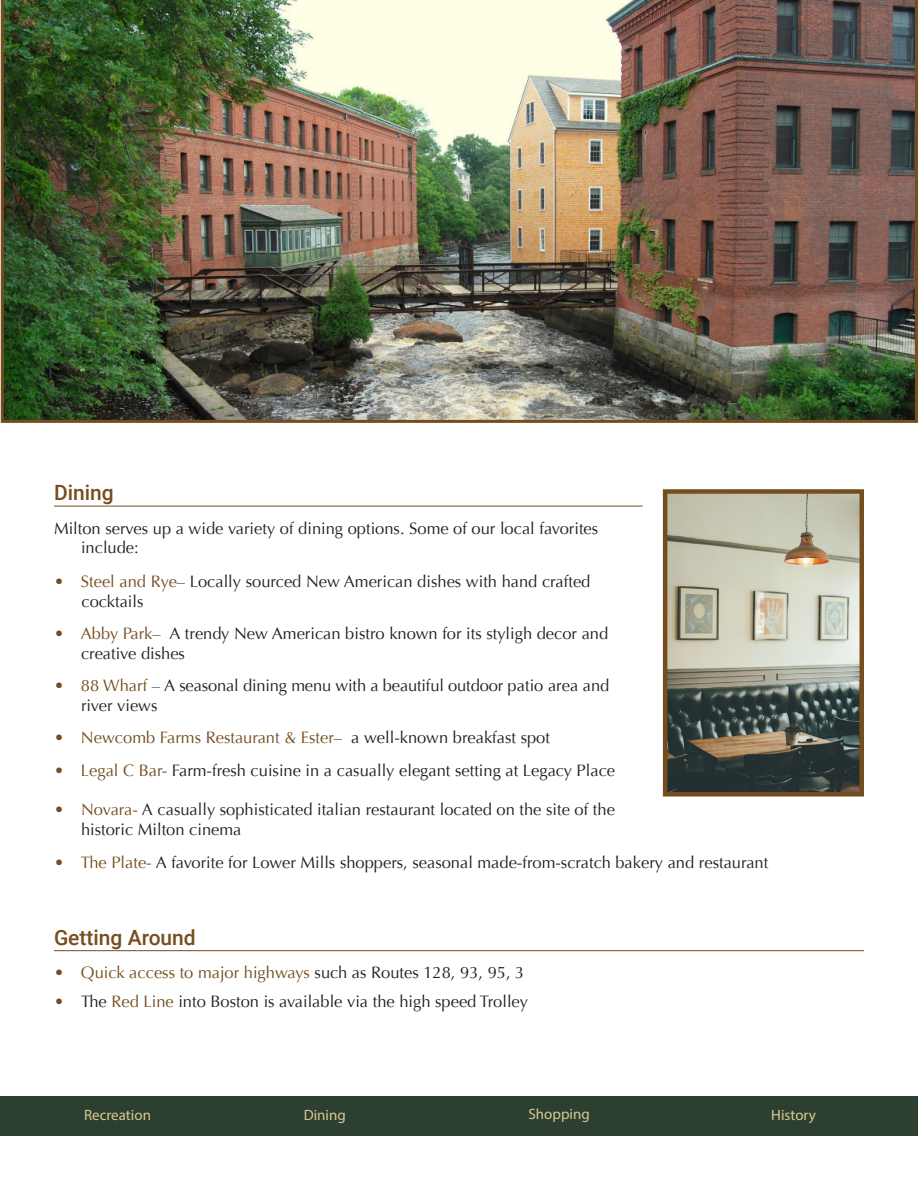
<style>
.page{position:relative;width:918px;height:1188px;background:#fff}
.page>*{position:absolute;margin:0;border:0;box-sizing:border-box;transform-origin:0 0}
.t1{font:500 21px "Roboto";color:#754d1e}
.Body_Copy{font:16.5px/19.8px "Optima";color:#231f20}
.Body_Copy-2{font:16.5px "Optima";color:#754d1e}
.Bullet_copy{font:16.5px/19.8px "Optima";color:#231f20}
.t2{font:15px "Myriad Pro";color:#dbc893}
.s1{color:#754d1e}
.s2{color:#231f20}
</style>
<div class="page">
<img style="left:1px;top:0;width:917px;height:423px">
<div style="left:0;top:1096px;width:918px;height:40px;background:#2c3f30"></div>
<hr style="left:54px;top:506px;width:589px;height:1px;background:#754d1e">
<hr style="left:54px;top:950px;width:810px;height:1px;background:#754d1e">
<img style="left:668px;top:494px;width:191px;height:297px">
<div style="left:663px;top:489px;width:201px;height:307px;border:4px solid #754d1e"></div>
<p class="t1" style="left:54px;top:478px;width:61px">Dining</p>
<p class="Bullet_copy" style="left:81px;top:518px;width:519px;text-indent:-27px">Milton serves up a wide variety of dining options. Some of our local favorites include:</p>
<p class="Body_Copy" style="left:54px;top:571px;width:538px"><span class="s1">• Steel and Rye</span>– Locally sourced New American dishes with hand crafted</p>
<p class="Body_Copy" style="left:82px;top:591px;width:64px">cocktails</p>
<p class="Body_Copy" style="left:81px;top:624px;width:529px;text-indent:-27px"><span class="s1">• Abby Park</span>– A trendy New American bistro known for its styligh decor and creative dishes</p>
<p class="Body_Copy" style="left:81px;top:676px;width:530px;text-indent:-27px"><span class="s1">• 88 Wharf</span> – A seasonal dining menu with a beautiful outdoor patio area and river views</p>
<p class="Body_Copy-2" style="left:54px;top:728px;width:498px">• Newcomb Farms Restaurant &amp; Ester<span class="s2">– a well-known breakfast spot</span></p>
<p class="Body_Copy" style="left:54px;top:760px;width:563px"><span class="s1">• Legal C Bar-</span> Farm-fresh cuisine in a casually elegant setting at Legacy Place</p>
<p class="Body_Copy" style="left:81px;top:800px;width:535px;text-indent:-27px"><span class="s1">• Novara-</span> A casually sophisticated italian restaurant located on the site of the historic Milton cinema</p>
<p class="Body_Copy" style="left:54px;top:852px;width:716px"><span class="s1">• The Plate-</span> A favorite for Lower Mills shoppers, seasonal made-from-scratch bakery and restaurant</p>
<p class="t1" style="left:54px;top:923px;width:143px">Getting Around</p>
<p class="Body_Copy-2" style="left:54px;top:963px;width:472px">• Quick access to major highways <span class="s2">such as Routes 128, 93, 95, 3</span></p>
<p class="Body_Copy" style="left:54px;top:992px;width:476px"><span class="s1">•</span> The <span class="s1">Red Line</span> into Boston is available via the high speed Trolley</p>
<p class="t2" style="left:84px;top:1106px;width:68px">Recreation</p>
<p class="t2" style="left:304px;top:1106px;width:44px">Dining</p>
<p class="t2" style="left:529px;top:1105px;width:63px">Shopping</p>
<p class="t2" style="left:771px;top:1106px;width:46px">History</p>
</div>
